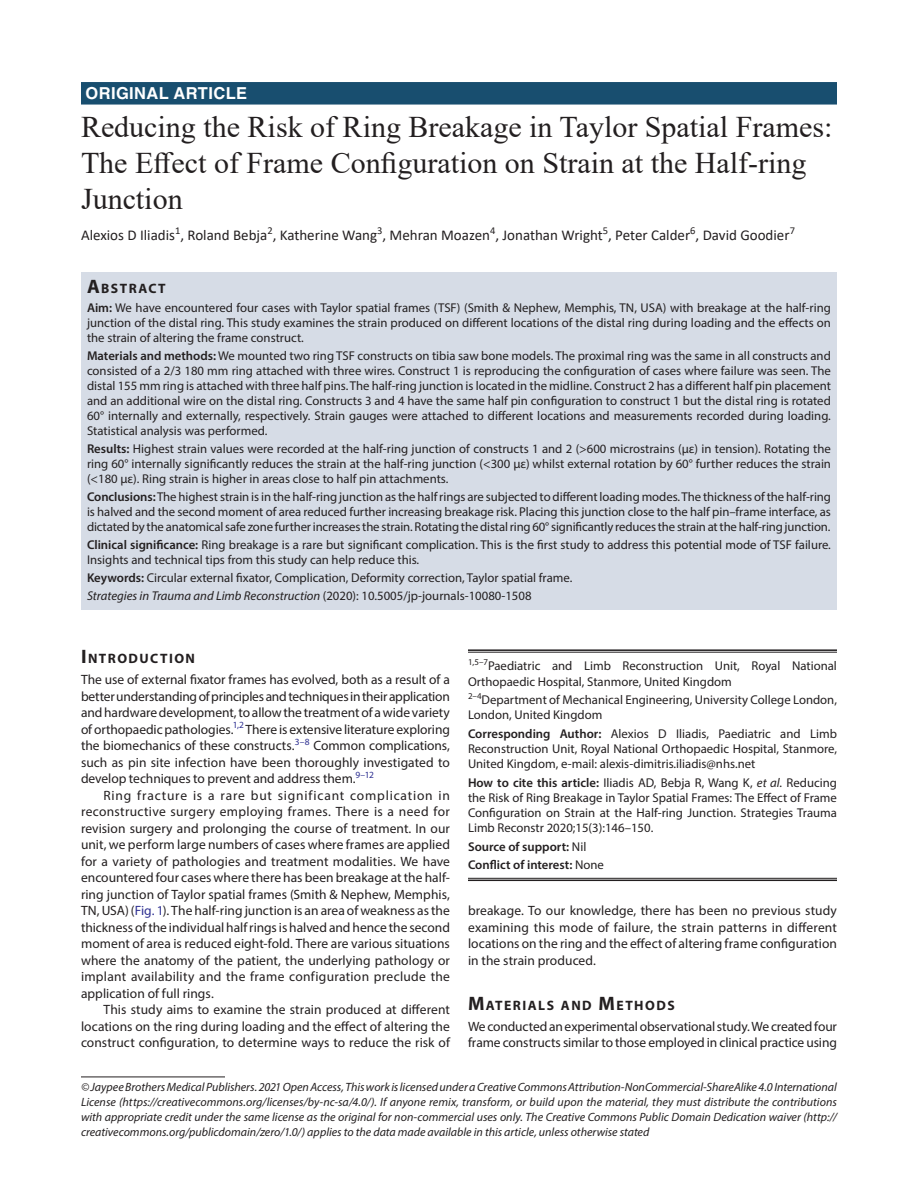
<style>
.page{position:relative;width:918px;height:1188px;background:#fff}
.page>*{position:absolute;margin:0;border:0;box-sizing:border-box;transform-origin:0 0}
.t1{font:30px/36px "Times New Roman";color:#231f20}
.STLR-ART{font:700 16.5px "Helvetica LT Std";letter-spacing:.025em;color:#fff}
.AuthorName{font:15px "Calibri";color:#231f20}
.Head-1{font:700 13.65px "Myriad Pro";letter-spacing:.105em;color:#231f20}
.Head-1-first{font:700 13.65px "Myriad Pro";letter-spacing:.105em;color:#231f20}
.AbstractTitle{font:700 13.65px "Myriad Pro";letter-spacing:.105em;color:#231f20}
.Para-Indent{font:13.5px/16.5px "Myriad Pro";letter-spacing:.005em;color:#231f20;text-align:justify}
.Para-NoIndent{font:13.5px/16.5px "Myriad Pro";letter-spacing:-.01em;color:#231f20;text-align:justify}
.Keywords{font:12.75px/15px "Myriad Pro";color:#231f20;text-align:justify}
.Corollary-Para{font:12.75px/15.3px "Myriad Pro";color:#231f20;text-align:justify}
.Affiliation-first{font:12.75px/15.3px "Myriad Pro";color:#231f20}
.Affiliation{font:12.75px/15.3px "Myriad Pro";color:#231f20}
.Journal_DOI{font:italic 12.75px "Myriad Pro";color:#231f20}
.Affiliation-foot-las{font:600 12.75px "Myriad Pro";color:#231f20}
.Corollary-Para-2{font:600 12.75px "Myriad Pro";color:#231f20}
.FootNote{font:italic 12px/15px "Myriad Pro";color:#231f20;text-align:justify}
.s1{font-size:19.5px}
.s2{font-weight:600}
.s3{font-style:normal}
.s4{color:#2e3092}
.s5{font-style:italic}
.s6{font-weight:400}
</style>
<div class="page">
<div style="left:81px;top:82px;width:756px;height:23px;background:#184e6f"></div>
<div style="left:81px;top:272px;width:756px;height:26px;background:#d6dce6"></div>
<div style="left:81px;top:297px;width:756px;height:54px;background:#d6dce6"></div>
<div style="left:81px;top:345px;width:756px;height:99px;background:#d6dce6"></div>
<div style="left:81px;top:438px;width:756px;height:54px;background:#d6dce6"></div>
<div style="left:81px;top:486px;width:756px;height:54px;background:#d6dce6"></div>
<div style="left:81px;top:534px;width:756px;height:39px;background:#d6dce6"></div>
<div style="left:81px;top:567px;width:756px;height:24px;background:#d6dce6"></div>
<div style="left:81px;top:585px;width:756px;height:24px;background:#d6dce6"></div>
<hr style="left:468px;top:649px;width:369px;height:2px;background:#231f20">
<hr style="left:468px;top:652px;width:369px;height:1px;background:#231f20">
<hr style="left:468px;top:878px;width:369px;height:1px;background:#231f20">
<hr style="left:468px;top:880px;width:369px;height:1px;background:#231f20">
<hr style="left:81px;top:1077px;width:144px;height:1px;background:#231f20">
<p class="STLR-ART" style="left:86px;top:83px;width:163px">ORIGINAL ARTICLE</p>
<p class="t1" style="left:81px;top:108px;width:753px">Reducing the Risk of Ring Breakage in Taylor Spatial Frames:<br>The Effect of Frame Configuration on Strain at the Half-ring<br>Junction</p>
<p class="AuthorName" style="left:81px;top:225px;width:716px">Alexios D Iliadis<sup>1</sup>, Roland Bebja<sup>2</sup>, Katherine Wang<sup>3</sup>, Mehran Moazen<sup>4</sup>, Jonathan Wright<sup>5</sup>, Peter Calder<sup>6</sup>, David Goodier<sup>7</sup></p>
<p class="AbstractTitle" style="left:87px;top:279px;width:80px"><span class="s1">A</span>BSTRACT</p>
<p class="Keywords" style="left:87px;top:300px;width:745px"><span class="s2">Aim:</span> We have encountered four cases with Taylor spatial frames (TSF) (Smith &amp; Nephew, Memphis, TN, USA) with breakage at the half-ring junction of the distal ring. This study examines the strain produced on different locations of the distal ring during loading and the effects on the strain of altering the frame construct.</p>
<p class="Keywords" style="left:87px;top:348px;width:746px"><span class="s2">Materials and methods:</span> We mounted two ring TSF constructs on tibia saw bone models. The proximal ring was the same in all constructs and consisted of a 2/3 180 mm ring attached with three wires. Construct 1 is reproducing the configuration of cases where failure was seen. The distal 155 mm ring is attached with three half pins. The half-ring junction is located in the midline. Construct 2 has a different half pin placement and an additional wire on the distal ring. Constructs 3 and 4 have the same half pin configuration to construct 1 but the distal ring is rotated 60° internally and externally, respectively. Strain gauges were attached to different locations and measurements recorded during loading.<br>Statistical analysis was performed.</p>
<p class="Keywords" style="left:87px;top:441px;width:746px"><span class="s2">Results:</span> Highest strain values were recorded at the half-ring junction of constructs 1 and 2 (&gt;600 microstrains (με) in tension). Rotating the ring 60° internally significantly reduces the strain at the half-ring junction (&lt;300 με) whilst external rotation by 60° further reduces the strain (&lt;180 με). Ring strain is higher in areas close to half pin attachments.</p>
<p class="Keywords" style="left:87px;top:489px;width:746px"><span class="s2">Conclusions:</span> The highest strain is in the half-ring junction as the half rings are subjected to different loading modes. The thickness of the half-ring is halved and the second moment of area reduced further increasing breakage risk. Placing this junction close to the half pin–frame interface, as dictated by the anatomical safe zone further increases the strain. Rotating the distal ring 60° significantly reduces the strain at the half-ring junction.</p>
<p class="Keywords" style="left:87px;top:537px;width:745px"><span class="s2">Clinical significance:</span> Ring breakage is a rare but significant complication. This is the first study to address this potential mode of TSF failure.<br>Insights and technical tips from this study can help reduce this.</p>
<p class="Keywords" style="left:87px;top:570px;width:487px"><span class="s2">Keywords:</span> Circular external fixator, Complication, Deformity correction, Taylor spatial frame.</p>
<p class="Journal_DOI" style="left:87px;top:588px;width:446px">Strategies in Trauma and Limb Reconstruction <span class="s3">(2020): 10.5005/jp-journals-10080-1508</span></p>
<p class="Head-1-first" style="left:81px;top:650px;width:116px"><span class="s1">I</span>NTRODUCTION</p>
<p class="Para-NoIndent" style="left:81px;top:671px;width:371px">The use of external fixator frames has evolved, both as a result of a better understanding of principles and techniques in their application and hardware development, to allow the treatment of a wide variety of orthopaedic pathologies.<sup>1,2</sup> There is extensive literature exploring the biomechanics of these constructs.<sup>3–8</sup> Common complications, such as pin site infection have been thoroughly investigated to develop techniques to prevent and address them.<sup>9–12</sup></p>
<p class="Para-Indent" style="left:81px;top:787px;width:371px;text-indent:22px">Ring fracture is a rare but significant complication in reconstructive surgery employing frames. There is a need for revision surgery and prolonging the course of treatment. In our unit, we perform large numbers of cases where frames are applied for a variety of pathologies and treatment modalities. We have encountered four cases where there has been breakage at the half&shy;ring junction of Taylor spatial frames (Smith &amp; Nephew, Memphis, TN, USA) (<span class="s4">Fig. 1</span>). The half-ring junction is an area of weakness as the thickness of the individual half rings is halved and hence the second moment of area is reduced eight-fold. There are various situations where the anatomy of the patient, the underlying pathology or implant availability and the frame configuration preclude the application of full rings.</p>
<p class="Para-Indent" style="left:81px;top:1001px;width:370px;text-indent:22px">This study aims to examine the strain produced at different locations on the ring during loading and the effect of altering the construct configuration, to determine ways to reduce the risk of</p>
<p class="Affiliation-first" style="left:468px;top:658px;width:371px"><sup>1,5–7</sup>Paediatric and Limb Reconstruction Unit, Royal National<br>Orthopaedic Hospital, Stanmore, United Kingdom</p>
<p class="Affiliation" style="left:468px;top:692px;width:370px"><sup>2–4</sup>Department of Mechanical Engineering, University College London,<br>London, United Kingdom</p>
<p class="Corollary-Para" style="left:468px;top:726px;width:370px"><span class="s2">Corresponding Author:</span> Alexios D Iliadis, Paediatric and Limb Reconstruction Unit, Royal National Orthopaedic Hospital, Stanmore, United Kingdom, e-mail: alexis-dimitris.iliadis@nhs.net</p>
<p class="Corollary-Para" style="left:468px;top:774px;width:371px"><span class="s2">How to cite this article:</span> Iliadis AD, Bebja R, Wang K, <span class="s5">et al.</span> Reducing the Risk of Ring Breakage in Taylor Spatial Frames: The Effect of Frame Configuration on Strain at the Half-ring Junction. Strategies Trauma Limb Reconstr 2020;15(3):146–150.</p>
<p class="Corollary-Para-2" style="left:468px;top:838px;width:120px">Source of support: <span class="s6">Nil</span></p>
<p class="Affiliation-foot-las" style="left:468px;top:857px;width:137px">Conflict of interest: <span class="s6">None</span></p>
<p class="Para-Indent" style="left:468px;top:902px;width:371px">breakage. To our knowledge, there has been no previous study examining this mode of failure, the strain patterns in different locations on the ring and the effect of altering frame configuration in the strain produced.</p>
<p class="Head-1" style="left:468px;top:996px;width:208px"><span class="s1">M</span>ATERIALS AND <span class="s1">M</span>ETHODS</p>
<p class="Para-NoIndent" style="left:468px;top:1018px;width:371px">We conducted an experimental observational study. We created four frame constructs similar to those employed in clinical practice using</p>
<p class="FootNote" style="left:81px;top:1079px;width:758px">© Jaypee Brothers Medical Publishers. 2021 Open Access, This work is licensed under a Creative Commons Attribution-NonCommercial-ShareAlike 4.0 International License (https://creativecommons.org/licenses/by-nc-sa/4.0/). If anyone remix, transform, or build upon the material, they must distribute the contributions with appropriate credit under the same license as the original for non-commercial uses only. The Creative Commons Public Domain Dedication waiver (http:// creativecommons.org/publicdomain/zero/1.0/) applies to the data made available in this article, unless otherwise stated</p>
</div>
